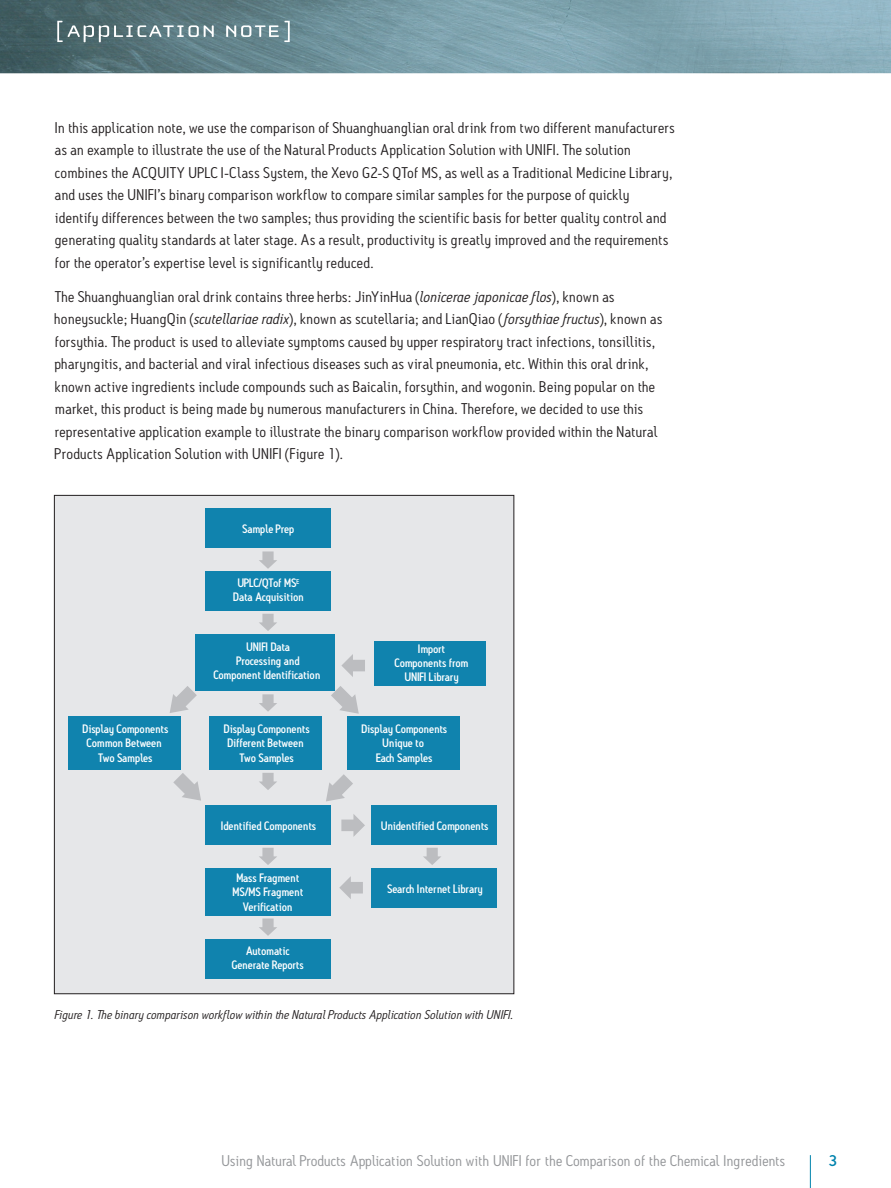
<style>
.page{position:relative;width:891px;height:1188px;background:#fff}
.page>*{position:absolute;margin:0;border:0;box-sizing:border-box;transform-origin:0 0}
.t1{font:15px/22.5px "Antitled OT";letter-spacing:.02em;color:#231f20;scale:1.05 1}
.t2{font:15px "Antitled OT";letter-spacing:.01em;color:#939598;scale:1.05 1}
.t3{font:500 15px "Antitled OT";color:#0083ad;scale:1.05 1}
.t4{font:italic 12.3px "Antitled OT";letter-spacing:.01em;color:#231f20;scale:1.05 1}
.t5{font:500 11.85px/14.1px "Antitled OT";color:#fff;text-align:center}
.s1{font-style:italic}
</style>
<div class="page">
<hr style="left:810px;top:1155px;width:1px;height:33px;background:#0083ad">
<img style="left:0;top:0;width:891px;height:73px">
<svg style="left:57px;top:21px;width:157px;height:21px;background:#738b8f"></svg>
<svg style="left:226px;top:21px;width:64px;height:21px"></svg>
<div style="left:54px;top:495px;width:460px;height:499px;background:#e6e7e9"></div>
<div style="left:206px;top:509px;width:125px;height:39px;background:#1083ae"></div>
<div style="left:206px;top:571px;width:125px;height:39px;background:#1083ae"></div>
<div style="left:69px;top:716px;width:112px;height:53px;background:#1083ae"></div>
<div style="left:348px;top:716px;width:112px;height:53px;background:#1083ae"></div>
<div style="left:375px;top:641px;width:111px;height:45px;background:#1083ae"></div>
<div style="left:195px;top:635px;width:140px;height:56px;background:#1083ae"></div>
<div style="left:206px;top:806px;width:125px;height:39px;background:#1083ae"></div>
<div style="left:206px;top:939px;width:125px;height:39px;background:#1083ae"></div>
<div style="left:372px;top:806px;width:125px;height:39px;background:#1083ae"></div>
<div style="left:210px;top:716px;width:112px;height:53px;background:#1083ae"></div>
<svg style="left:341px;top:654px;width:24px;height:23px"></svg>
<svg style="left:339px;top:876px;width:24px;height:23px"></svg>
<svg style="left:341px;top:814px;width:24px;height:23px"></svg>
<div style="left:206px;top:869px;width:125px;height:47px;background:#1083ae"></div>
<div style="left:372px;top:869px;width:125px;height:39px;background:#1083ae"></div>
<svg style="left:331px;top:686px;width:28px;height:28px"></svg>
<svg style="left:173px;top:773px;width:28px;height:28px"></svg>
<svg style="left:170px;top:686px;width:27px;height:27px"></svg>
<svg style="left:326px;top:774px;width:27px;height:27px"></svg>
<svg style="left:259px;top:551px;width:18px;height:18px"></svg>
<svg style="left:259px;top:614px;width:18px;height:17px"></svg>
<svg style="left:259px;top:694px;width:18px;height:18px"></svg>
<svg style="left:259px;top:773px;width:18px;height:17px"></svg>
<svg style="left:259px;top:848px;width:18px;height:17px"></svg>
<svg style="left:259px;top:919px;width:18px;height:17px"></svg>
<svg style="left:423px;top:848px;width:18px;height:17px"></svg>
<p class="t1" style="left:55px;top:116px;width:592px">In this application note, we use the comparison of Shuanghuanglian oral drink from two different manufacturers as an example to illustrate the use of the Natural Products Application Solution with UNIFI. The solution combines the ACQUITY UPLC I-Class System, the Xevo G2-S QTof MS, as well as a Traditional Medicine Library, and uses the UNIFI’s binary comparison workflow to compare similar samples for the purpose of quickly identify differences between the two samples; thus providing the scientific basis for better quality control and generating quality standards at later stage. As a result, productivity is greatly improved and the requirements for the operator’s expertise level is significantly reduced.</p>
<p class="t1" style="left:55px;top:285px;width:580px">The Shuanghuanglian oral drink contains three herbs: JinYinHua (<span class="s1">lonicerae japonicae flos</span>), known as honeysuckle; HuangQin (<span class="s1">scutellariae radix</span>), known as scutellaria; and LianQiao (<span class="s1">forsythiae fructus</span>), known as forsythia. The product is used to alleviate symptoms caused by upper respiratory tract infections, tonsillitis, pharyngitis, and bacterial and viral infectious diseases such as viral pneumonia, etc. Within this oral drink, known active ingredients include compounds such as Baicalin, forsythin, and wogonin. Being popular on the market, this product is being made by numerous manufacturers in China. Therefore, we decided to use this representative application example to illustrate the binary comparison workflow provided within the Natural Products Application Solution with UNIFI (Figure 1).</p>
<p class="t5" style="left:242px;top:522px;width:53px">Sample Prep</p>
<p class="t5" style="left:233px;top:576px;width:72px">UPLC/QTof MS<sup>E<br></sup>Data Acquisition</p>
<p class="t5" style="left:213px;top:640px;width:108px">UNIFI Data<br>Processing and<br>Component Identification</p>
<p class="t5" style="left:83px;top:722px;width:87px">Display Components<br>Common Between<br>Two Samples</p>
<p class="t5" style="left:224px;top:722px;width:87px">Display Components<br>Different Between<br>Two Samples</p>
<p class="t5" style="left:221px;top:818px;width:97px">Identified Components</p>
<p class="t5" style="left:395px;top:642px;width:75px">Import<br>Components from<br>UNIFI Library</p>
<p class="t5" style="left:361px;top:722px;width:87px">Display Components<br>Unique to<br>Each Samples</p>
<p class="t5" style="left:381px;top:818px;width:109px">Unidentified Components</p>
<p class="t5" style="left:232px;top:871px;width:73px">Mass Fragment<br>MS/MS Fragment<br>Verification</p>
<p class="t5" style="left:387px;top:881px;width:97px">Search Internet Library</p>
<p class="t5" style="left:232px;top:944px;width:74px">Automatic<br>Generate Reports</p>
<p class="t4" style="left:55px;top:1007px;width:438px">Figure 1. The binary comparison workflow within the Natural Products Application Solution with UNIFI.</p>
<p class="t2" style="left:222px;top:1151px;width:538px">Using Natural Products Application Solution with UNIFI for the Comparison of the Chemical Ingredients</p>
<p class="t3" style="left:829px;top:1151px;width:10px">3</p>
</div>
